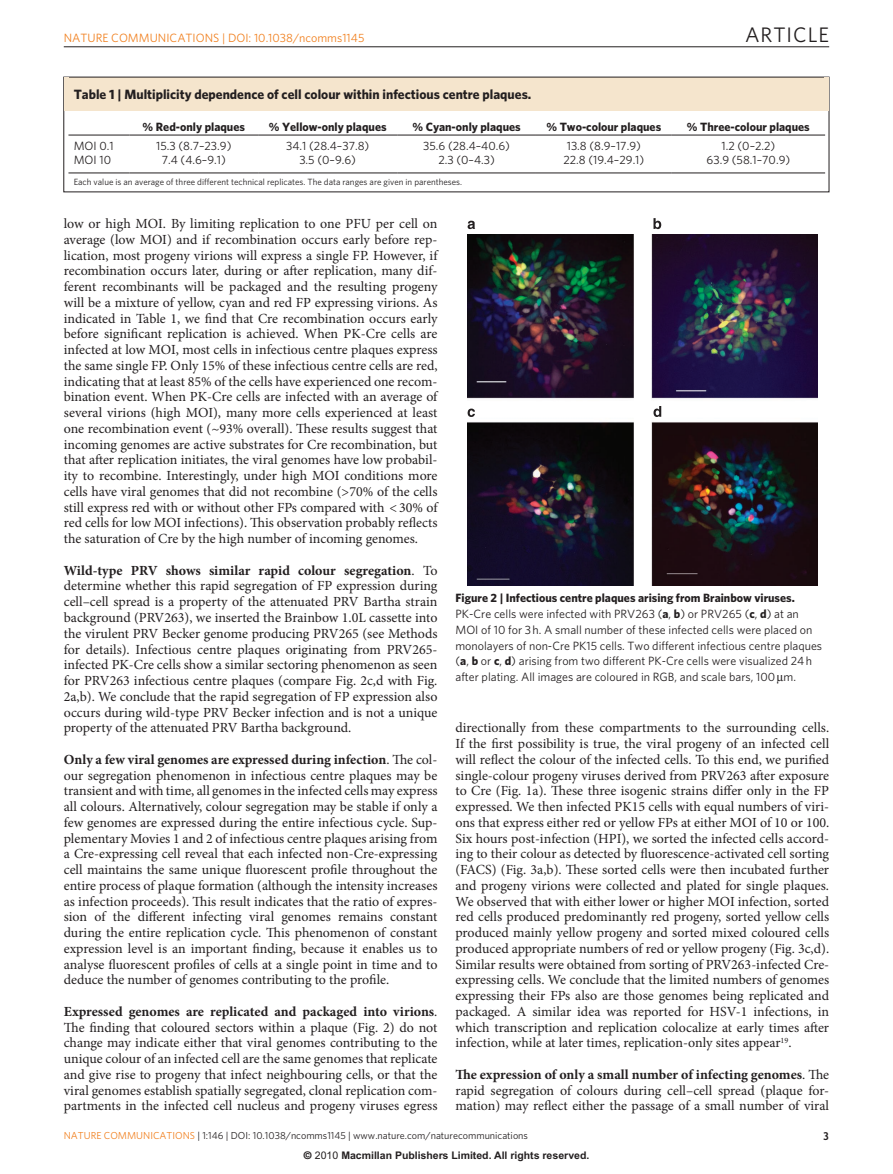
<style>
.page{position:relative;width:893px;height:1174px;background:#fff}
.page>*{position:absolute;margin:0;border:0;box-sizing:border-box;transform-origin:0 0}
.t1{font:21px "Whitney";letter-spacing:.045em;color:#231f20}
.pSec2ttl{font:13.95px/15.8px "Minion Pro";color:#231f20;text-align:justify}
.pTableCaption{font:700 13.5px "Whitney";color:#231f20}
.pFigureCaption{font:12px/15.8px "Whitney";color:#231f20}
.pTableBody{font:12px "Whitney";color:#231f20}
.pTableColumnHead{font:700 12px "Whitney";color:#231f20}
.pDoiLRH2{font:12px "Whitney";color:#f1801f}
.t2{font:700 10.5px "Arial";color:#231f20}
.pDoiLRH{font:10.2px "Whitney";color:#231f20}
.pDoiLRH-2{font:10.2px "Whitney";color:#f1801f}
.pTableFootnote{font:9px "Whitney";color:#231f20}
.s1{font-weight:700}
.s2{color:#f1801f}
.s3{font-family:"Helvetica"}
.s4{font-weight:400}
</style>
<div class="page">
<hr style="left:64px;top:47px;width:765px;height:1px;background:#231f20">
<img style="left:467px;top:234px;width:350px;height:351px">
<svg style="left:468px;top:221px;width:7px;height:8px"></svg>
<svg style="left:653px;top:218px;width:8px;height:11px"></svg>
<svg style="left:468px;top:408px;width:7px;height:9px"></svg>
<svg style="left:653px;top:406px;width:8px;height:11px"></svg>
<div style="left:68px;top:77px;width:757px;height:34px;background:#f5e5cd"></div>
<hr style="left:68px;top:173px;width:61px;height:1px;background:#231f20">
<hr style="left:129px;top:173px;width:129px;height:1px;background:#231f20">
<hr style="left:258px;top:173px;width:139px;height:1px;background:#231f20">
<hr style="left:397px;top:173px;width:139px;height:1px;background:#231f20">
<hr style="left:536px;top:173px;width:136px;height:1px;background:#231f20">
<hr style="left:672px;top:173px;width:153px;height:1px;background:#231f20">
<hr style="left:68px;top:135px;width:61px;height:1px;background:#231f20">
<hr style="left:129px;top:135px;width:129px;height:1px;background:#231f20">
<hr style="left:258px;top:135px;width:139px;height:1px;background:#231f20">
<hr style="left:397px;top:135px;width:139px;height:1px;background:#231f20">
<hr style="left:536px;top:135px;width:136px;height:1px;background:#231f20">
<hr style="left:672px;top:135px;width:153px;height:1px;background:#231f20">
<div style="left:64px;top:77px;width:5px;height:34px;background:#f5e5cd"></div>
<div style="left:824px;top:77px;width:5px;height:34px;background:#f5e5cd"></div>
<p class="pDoiLRH2" style="left:64px;top:31px;width:109px">nature communicati</p>
<p class="pDoiLRH2" style="left:196px;top:31px;width:170px">ons | DOI: 10.1038/ncomms1145</p>
<p class="t1" style="left:745px;top:22px;width:86px">ARTICLE</p>
<p class="pTableCaption" style="left:74px;top:86px;width:459px">Table 1 | Multiplicity dependence of cell colour within infectious centre plaques.</p>
<p class="pTableColumnHead" style="left:143px;top:119px;width:104px">% Red-only plaques</p>
<p class="pTableColumnHead" style="left:269px;top:119px;width:119px">% Yellow-only plaques</p>
<p class="pTableColumnHead" style="left:412px;top:119px;width:110px">% Cyan-only plaques</p>
<p class="pTableColumnHead" style="left:546px;top:119px;width:116px">% Two-colour plaques</p>
<p class="pTableColumnHead" style="left:687px;top:119px;width:124px">% Three-colour plaques</p>
<p class="pTableBody" style="left:74px;top:138px;width:42px">MOI 0.1</p>
<p class="pTableBody" style="left:156px;top:138px;width:77px">15.3 (8.7–23.9)</p>
<p class="pTableBody" style="left:286px;top:138px;width:85px">34.1 (28.4–37.8)</p>
<p class="pTableBody" style="left:423px;top:138px;width:88px">35.6 (28.4–40.6)</p>
<p class="pTableBody" style="left:567px;top:138px;width:76px">13.8 (8.9–17.9)</p>
<p class="pTableBody" style="left:721px;top:138px;width:55px">1.2 (0–2.2)</p>
<p class="pTableBody" style="left:74px;top:152px;width:39px">MOI 10</p>
<p class="pTableBody" style="left:162px;top:152px;width:66px">7.4 (4.6–9.1)</p>
<p class="pTableBody" style="left:299px;top:152px;width:58px">3.5 (0–9.6)</p>
<p class="pTableBody" style="left:438px;top:152px;width:58px">2.3 (0–4.3)</p>
<p class="pTableBody" style="left:563px;top:152px;width:82px">22.8 (19.4–29.1)</p>
<p class="pTableBody" style="left:707px;top:152px;width:85px">63.9 (58.1–70.9)</p>
<p class="pTableFootnote" style="left:74px;top:176px;width:390px">Each value is an average of three different technical replicates. The data ranges are given in parentheses.</p>
<p class="pSec2ttl" style="left:64px;top:216px;width:375px">low or high MOI. By limiting replication to one PFU per cell on average (low MOI) and if recombination occurs early before rep&shy;lication, most progeny virions will express a single FP. However, if recombination occurs later, during or after replication, many dif&shy;ferent recombinants will be packaged and the resulting progeny will be a mixture of yellow, cyan and red FP expressing virions. As indicated in Table 1, we find that Cre recombination occurs early before significant replication is achieved. When PK-Cre cells are infected at low MOI, most cells in infectious centre plaques express the same single FP. Only 15% of these infectious centre cells are red, indicating that at least 85% of the cells have experienced one recom&shy;bination event. When PK-Cre cells are infected with an average of several virions (high MOI), many more cells experienced at least one recombination event (~93% overall). These results suggest that incoming genomes are active substrates for Cre recombination, but that after replication initiates, the viral genomes have low probabil&shy;ity to recombine. Interestingly, under high MOI conditions more cells have viral genomes that did not recombine (&gt;70% of the cells still express red with or without other FPs compared with &lt;30% of red cells for low MOI infections). This observation probably reflects the saturation of Cre by the high number of incoming genomes.</p>
<p class="pSec2ttl" style="left:64px;top:562px;width:375px"><span class="s1">Wild-type PRV shows similar rapid colour segregation</span>. To determine whether this rapid segregation of FP expression during cell–cell spread is a property of the attenuated PRV Bartha strain background (PRV263), we inserted the Brainbow 1.0L cassette into the virulent PRV Becker genome producing PRV265 (see Methods for details). Infectious centre plaques originating from PRV265- infected PK-Cre cells show a similar sectoring phenomenon as seen for PRV263 infectious centre plaques (compare Fig. 2c,d with Fig.<br>2a,b). We conclude that the rapid segregation of FP expression also occurs during wild-type PRV Becker infection and is not a unique property of the attenuated PRV Bartha background.</p>
<p class="pSec2ttl" style="left:64px;top:751px;width:375px"><span class="s1">Only a few viral genomes are expressed during infection</span>. The col&shy;our segregation phenomenon in infectious centre plaques may be transient and with time, all genomes in the infected cells may express all colours. Alternatively, colour segregation may be stable if only a few genomes are expressed during the entire infectious cycle. Sup&shy;plementary Movies 1 and 2 of infectious centre plaques arising from a Cre-expressing cell reveal that each infected non-Cre-expressing cell maintains the same unique fluorescent profile throughout the entire process of plaque formation (although the intensity increases as infection proceeds). This result indicates that the ratio of expres&shy;sion of the different infecting viral genomes remains constant during the entire replication cycle. This phenomenon of constant expression level is an important finding, because it enables us to analyse fluorescent profiles of cells at a single point in time and to deduce the number of genomes contributing to the profile.</p>
<p class="pSec2ttl" style="left:64px;top:1003px;width:375px"><span class="s1">Expressed genomes are replicated and packaged into virions</span>.<br>The finding that coloured sectors within a plaque (Fig. 2) do not change may indicate either that viral genomes contributing to the unique colour of an infected cell are the same genomes that replicate and give rise to progeny that infect neighbouring cells, or that the viral genomes establish spatially segregated, clonal replication com&shy;partments in the infected cell nucleus and progeny viruses egress</p>
<p class="pFigureCaption" style="left:455px;top:590px;width:368px"><span class="s1">Figure 2 | Infectious centre plaques arising from Brainbow viruses.<br></span>PK-Cre cells were infected with PRV263 (<span class="s1">a</span>, <span class="s1">b</span>) or PRV265 (<span class="s1">c</span>, <span class="s1">d</span>) at an<br>MO I of 10 for 3h. A small number of these infected cells were placed on monolayers of non-Cre PK15 cells. Two different infectious centre plaques (<span class="s1">a</span>, <span class="s1">b</span> or <span class="s1">c</span>, <span class="s1">d</span>) arising from two different PK-Cre cells were visualized 24h after plating. All images are coloured in RGB, and scale bars, 100 m.</p>
<p class="pSec2ttl" style="left:455px;top:720px;width:375px">directionally from these compartments to the surrounding cells.<br>If the first possibility is true, the viral progeny of an infected cell will reflect the colour of the infected cells. To this end, we purified single-colour progeny viruses derived from PRV263 after exposure to Cre (Fig. 1a). These three isogenic strains differ only in the FP expressed. We then infected PK15 cells with equal numbers of viri&shy;ons that express either red or yellow FPs at either MOI of 10 or 100.<br>Six hours post-infection (HPI), we sorted the infected cells accord&shy;ing to their colour as detected by fluorescence-activated cell sorting (FACS) (Fig. 3a,b). These sorted cells were then incubated further and progeny virions were collected and plated for single plaques.<br>We observed that with either lower or higher MOI infection, sorted red cells produced predominantly red progeny, sorted yellow cells produced mainly yellow progeny and sorted mixed coloured cells produced appropriate numbers of red or yellow progeny (Fig. 3c,d).<br>Similar results were obtained from sorting of PRV263-infected Cre&shy;expressing cells. We conclude that the limited numbers of genomes expressing their FPs also are those genomes being replicated and packaged. A similar idea was reported for HSV-1 infections, in which transcription and replication colocalize at early times after infection, while at later times, replication-only sites appear<sup>19</sup>.</p>
<p class="pSec2ttl" style="left:455px;top:1066px;width:375px"><span class="s1">The expression of only a small number of infecting genomes</span>. The rapid segregation of colours during cell–cell spread (plaque for&shy;mation) may reflect either the passage of a small number of viral</p>
<p class="pDoiLRH-2" style="left:64px;top:1129px;width:93px">nature communicati</p>
<p class="pDoiLRH" style="left:175px;top:1129px;width:354px"><span class="s2">ons</span> | 1:146 | DOI: 10.1038/ncomms1145 | www.nature.com/naturecommunications</p>
<p class="t2" style="left:304px;top:1149px;width:287px"><span class="s3">©</span> <span class="s4">2010</span> Macmillan Publishers Limited. All rights reserved.</p>
</div>
